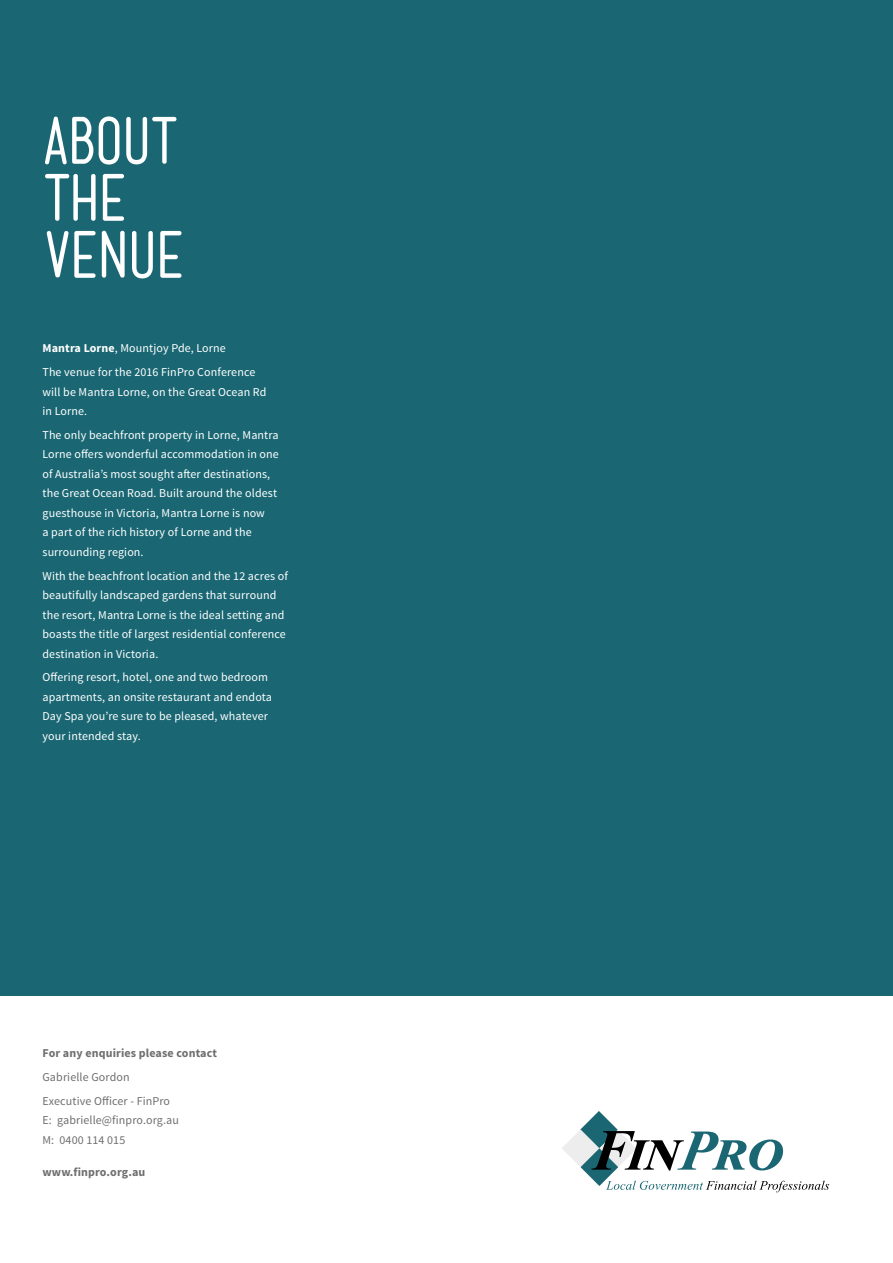
<style>
.page{position:relative;width:893px;height:1263px;background:#fff}
.page>*{position:absolute;margin:0;border:0;box-sizing:border-box;transform-origin:0 0}
.t1{font:63px/57px "Mensch";letter-spacing:-.04em;color:#fff}
.t2{font:12px/19.5px "Source Sans Pro";letter-spacing:.01em;color:#fff}
.t3{font:12px/23.7px "Source Sans Pro";letter-spacing:.01em;color:#706f6f}
.t4{font:700 12px "Source Sans Pro";letter-spacing:.01em;color:#706f6f}
.s1{font-weight:700}
</style>
<div class="page">
<div style="left:0;top:0;width:893px;height:995px;background:#1a6773"></div>
<svg style="left:562px;top:1111px;width:267px;height:81px"></svg>
<h1 class="t1" style="left:43px;top:112px;width:144px">ABOUT<br>THE<br>VENUE</h1>
<p class="t2" style="left:43px;top:337px;width:214px;line-height:23.7px"><span class="s1">Mantra Lorne</span>, Mountjoy Pde, Lorne<br>The venue for the 2016 FinPro Conference</p>
<p class="t2" style="left:43px;top:382px;width:226px">will be Mantra Lorne, on the Great Ocean Rd in Lorne.</p>
<p class="t2" style="left:43px;top:425px;width:238px">The only beachfront property in Lorne, Mantra Lorne offers wonderful accommodation in one of Australia’s most sought after destinations, the Great Ocean Road. Built around the oldest guesthouse in Victoria, Mantra Lorne is now<br>a part of the rich history of Lorne and the surrounding region.</p>
<p class="t2" style="left:43px;top:566px;width:247px">With the beachfront location and the 12 acres of beautifully landscaped gardens that surround the resort, Mantra Lorne is the ideal setting and boasts the title of largest residential conference destination in Victoria.</p>
<p class="t2" style="left:43px;top:668px;width:231px">Offering resort, hotel, one and two bedroom apartments, an onsite restaurant and endota Day Spa you’re sure to be pleased, whatever your intended stay.</p>
<p class="t4" style="left:43px;top:1045px;width:176px">For any enquiries please contact</p>
<p class="t3" style="left:43px;top:1065px;width:129px">Gabrielle Gordon<br>Executive Officer - FinPro</p>
<p class="t3" style="left:43px;top:1110px;width:138px;line-height:19.5px">E: gabrielle@finpro.org.au<br>M: 0400 114 015</p>
<p class="t4" style="left:43px;top:1165px;width:104px">www.finpro.org.au</p>
</div>
